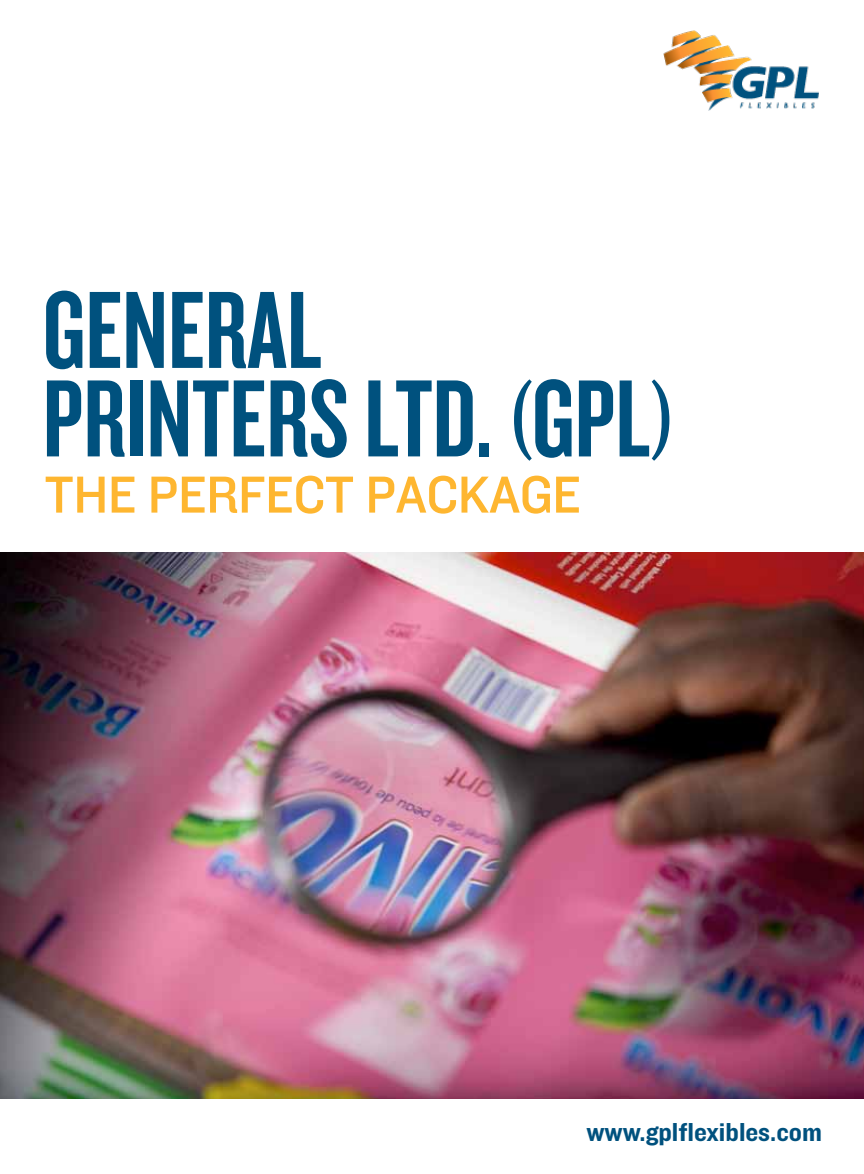
<style>
.page{position:relative;width:864px;height:1174px;background:#fff}
.page>*{position:absolute;margin:0;border:0;box-sizing:border-box;transform-origin:0 0}
.t1{font:114px/88.5px "Knockout HTF48 Featherweight";color:#00517e}
.t2{font:54px "Knockout HTF31 Junior Middlewt";letter-spacing:-.01em;color:#feb630}
.t3{font:27px "Knockout HTF51 Middleweight";color:#00517e}
.s1{font-size:90px}
</style>
<div class="page">
<img style="left:0;top:553px;width:863px;height:546px">
<img style="left:663px;top:30px;width:156px;height:81px">
<p class="t1" style="left:43px;top:288px;width:634px">GENERAL<br>PRINTERS LTD. <span class="s1">(</span>GPL<span class="s1">)</span></p>
<p class="t2" style="left:44px;top:466px;width:538px">THE PERFECT PACKAGE</p>
<p class="t3" style="left:586px;top:1117px;width:237px">www.gplflexibles.com</p>
</div>
